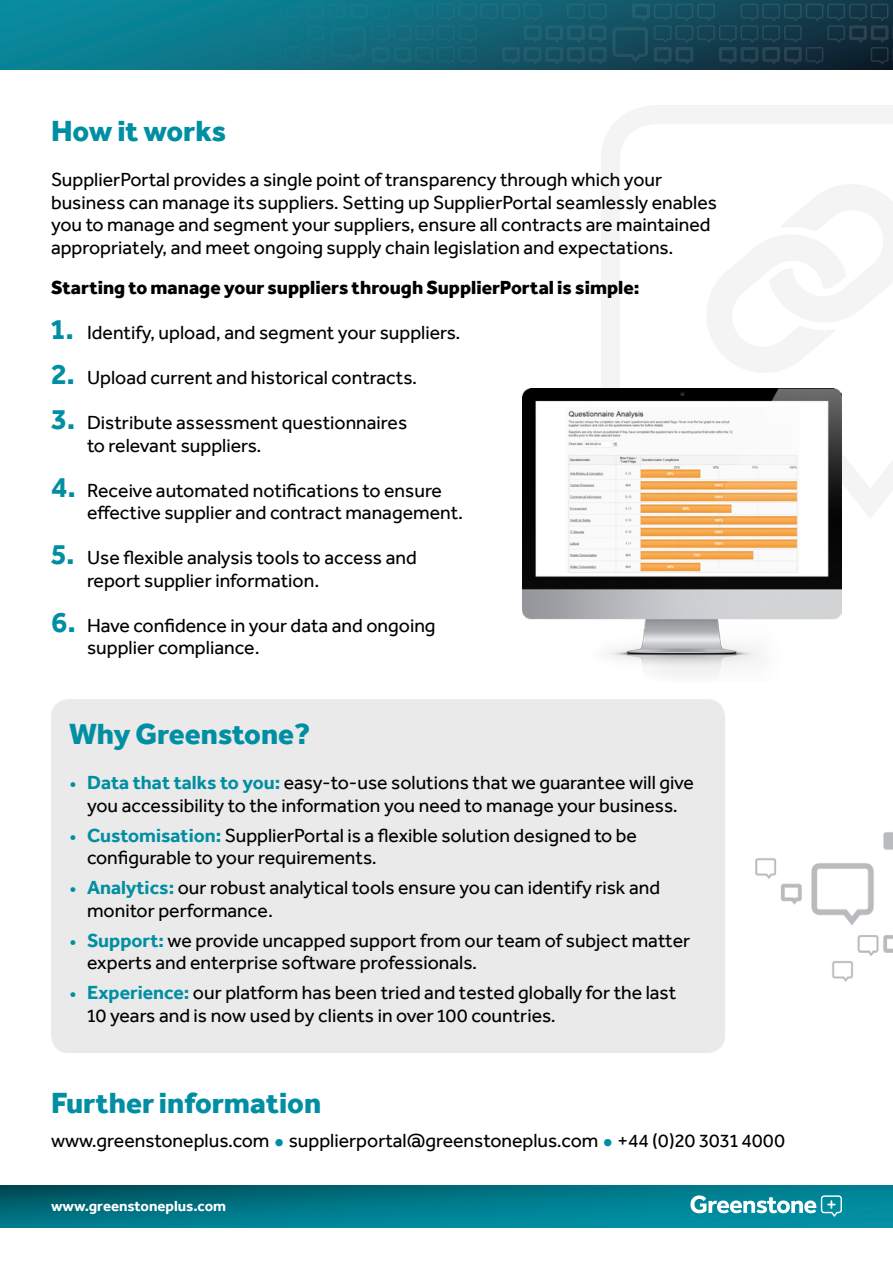
<style>
.page{position:relative;width:893px;height:1263px;background:#fff}
.page>*{position:absolute;margin:0;border:0;box-sizing:border-box;transform-origin:0 0}
.bodyCopy{font:800 30px "Effra Corp";color:#008fa2}
.bodyCopy-2{font:19.5px/22.5px "Effra Corp";color:#000}
.bodyCopyBullet{font:19.5px/22.5px "Effra Corp";color:#000}
.bodyCopy-3{font:800 19.5px "Effra Corp";color:#000}
.bodyCopy-4{font:700 15px "Effra Corp";color:#fff}
.s1{font-weight:700;font-size:30px;color:#008fa2}
.s2{color:#008fa2}
.s3{font-weight:700;color:#008fa2}
.s4{font-family:"Wilford Plain";color:#008fa2}
</style>
<div class="page">
<img style="left:755px;top:832px;width:138px;height:150px">
<svg style="left:601px;top:105px;width:292px;height:413px"></svg>
<div style="left:51px;top:699px;width:674px;height:354px;background:#ebeaea;border-radius:18px"></div>
<div style="left:0;top:0;width:893px;height:69px;background:linear-gradient(to right,#0e8ca0,#121d2b)"></div>
<svg style="left:0;top:0;width:893px;height:65px;background:#116273"></svg>
<img style="left:523px;top:388px;width:319px;height:288px">
<svg style="left:0;top:1185px;width:893px;height:42px;background:#007888"></svg>
<svg style="left:690px;top:1195px;width:152px;height:22px"></svg>
<p class="bodyCopy" style="left:51px;top:112px;width:177px">How it works</p>
<p class="bodyCopy-2" style="left:51px;top:168px;width:668px">SupplierPortal provides a single point of transparency through which your business can manage its suppliers. Setting up SupplierPortal seamlessly enables you to manage and segment your suppliers, ensure all contracts are maintained appropriately, and meet ongoing supply chain legislation and expectations.</p>
<p class="bodyCopy-3" style="left:51px;top:275px;width:590px">Starting to manage your suppliers through SupplierPortal is simple:</p>
<p class="bodyCopy-2" style="left:51px;top:321px;width:411px"><span class="s1">1.</span> Identify, upload, and segment your suppliers.</p>
<p class="bodyCopy-2" style="left:51px;top:366px;width:367px"><span class="s1">2.</span> Upload current and historical contracts.</p>
<p class="bodyCopy-2" style="left:87px;top:411px;width:322px;text-indent:-36px"><span class="s1">3.</span> Distribute assessment questionnaires to relevant suppliers.</p>
<p class="bodyCopy-2" style="left:87px;top:479px;width:378px;text-indent:-36px"><span class="s1">4.</span> Receive automated notifications to ensure effective supplier and contract management.</p>
<p class="bodyCopy-2" style="left:87px;top:546px;width:331px;text-indent:-36px"><span class="s1">5.</span> Use flexible analysis tools to access and report supplier information.</p>
<p class="bodyCopy-2" style="left:87px;top:614px;width:350px;text-indent:-36px"><span class="s1">6.</span> Have confidence in your data and ongoing supplier compliance.</p>
<p class="bodyCopy" style="left:69px;top:715px;width:243px">Why Greenstone?</p>
<p class="bodyCopyBullet" style="left:69px;top:771px;width:626px;text-align:center"><span class="s2">•</span> <span class="s3">Data that talks to you:</span> easy-to-use solutions that we guarantee will give you accessibility to the information you need to manage your business.</p>
<p class="bodyCopyBullet" style="left:87px;top:824px;width:551px;text-indent:-18px"><span class="s2">•</span> <span class="s3">Customisation:</span> SupplierPortal is a flexible solution designed to be configurable to your requirements.</p>
<p class="bodyCopyBullet" style="left:87px;top:876px;width:575px;text-indent:-18px"><span class="s2">•</span> <span class="s3">Analytics:</span> our robust analytical tools ensure you can identify risk and monitor performance.</p>
<p class="bodyCopyBullet" style="left:87px;top:929px;width:605px;text-indent:-18px"><span class="s2">•</span> <span class="s3">Support:</span> we provide uncapped support from our team of subject matter experts and enterprise software professionals.</p>
<p class="bodyCopyBullet" style="left:87px;top:981px;width:591px;text-indent:-18px"><span class="s2">•</span> <span class="s3">Experience:</span> our platform has been tried and tested globally for the last<br>10 years and is now used by clients in over 100 countries.</p>
<p class="bodyCopy" style="left:51px;top:1084px;width:272px">Further information</p>
<p class="bodyCopy-2" style="left:51px;top:1129px;width:736px">www.greenstoneplus.com <span class="s4">¥</span> supplierportal@greenstoneplus.com <span class="s4">¥</span> +44 (0)20 3031 4000</p>
<p class="bodyCopy-4" style="left:51px;top:1197px;width:177px">www.greenstoneplus.com</p>
</div>
